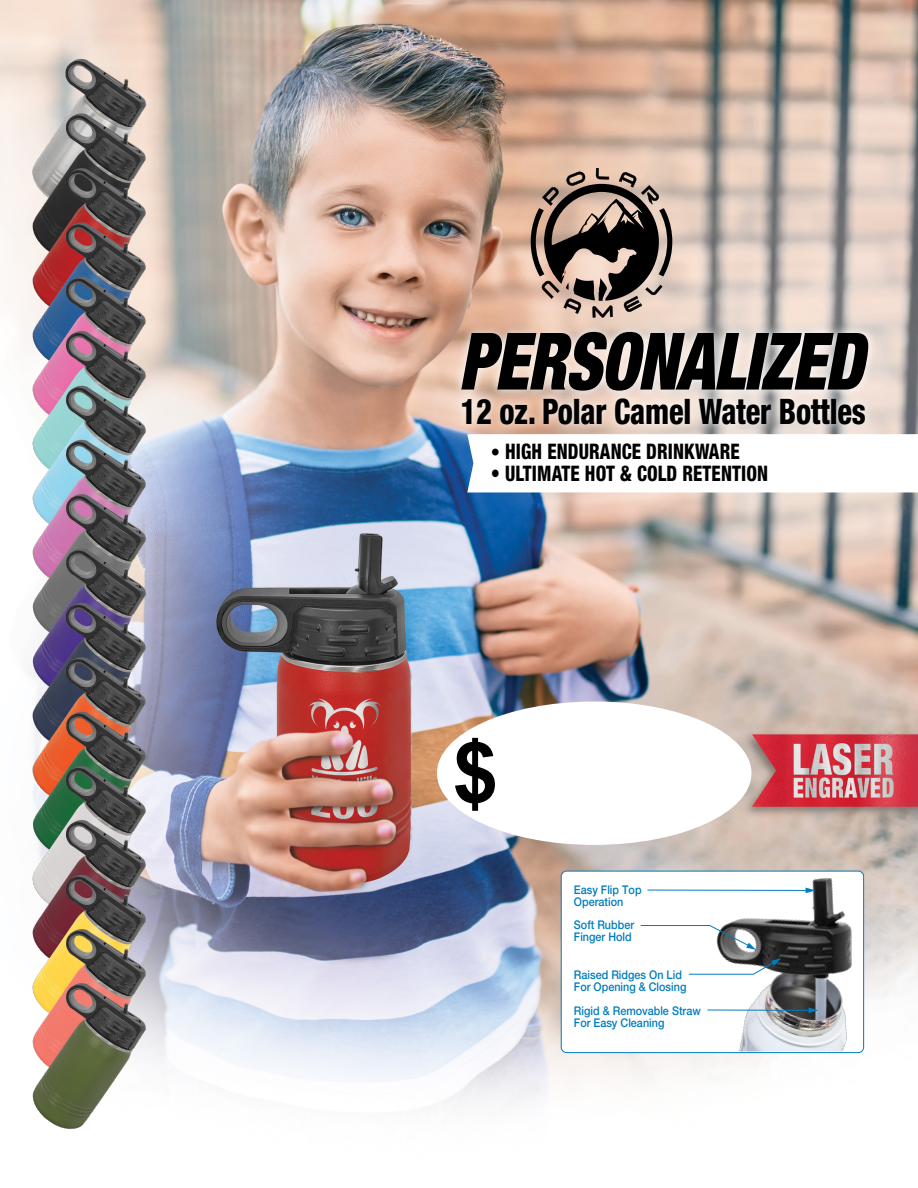
<style>
.page{position:relative;width:918px;height:1188px;background:#fff}
.page>*{position:absolute;margin:0;border:0;box-sizing:border-box;transform-origin:0 0}
.t1{font:700 83.55px "Arial";color:#000}
.t2{font:italic 900 condensed 79.2px "Helvetica Neue LT Std";letter-spacing:-.015em;color:#000;scale:.86 1}
.t3{font:800 condensed 35.25px "Helvetica Neue LT Std";letter-spacing:-.005em;color:#000;scale:.86 1}
.t4{font:800 condensed 21.45px "Helvetica Neue LT Std";letter-spacing:.01em;color:#000;scale:.86 1}
.Part_number_Descript{font:500 12px/12px "Helvetica Neue LT Std";color:#007dbe;scale:.9 1}
.s1{font-size:19.5px}
</style>
<div class="page">
<img style="left:0;top:0;width:918px;height:1105px">
<svg style="left:467px;top:434px;width:451px;height:58px"></svg>
<div style="left:741px;top:730px;width:177px;height:89px;background:#000;opacity:.36"></div>
<img style="left:752px;top:734px;width:166px;height:73px">
<img style="left:0;top:46px;width:175px;height:1083px">
<div style="left:437px;top:702px;width:315px;height:143px;background:#fff;border-radius:50%"></div>
<div style="left:561px;top:871px;width:303px;height:182px;background:#fff;border-radius:5px"></div>
<div style="left:561px;top:871px;width:303px;height:182px;border:1px solid #007dbe;border-radius:5px"></div>
<img style="left:690px;top:877px;width:162px;height:175px">
<svg style="left:640px;top:925px;width:116px;height:25px"></svg>
<svg style="left:688px;top:958px;width:93px;height:17px"></svg>
<hr style="left:647px;top:890px;width:159px;height:1px;background:#007dbe">
<svg style="left:806px;top:888px;width:9px;height:5px"></svg>
<hr style="left:707px;top:1010px;width:102px;height:1px;background:#007dbe">
<svg style="left:756px;top:1008px;width:139px;height:97px"></svg>
<svg style="left:531px;top:168px;width:141px;height:150px;background:#8c796e"></svg>
<svg style="left:453px;top:400px;width:421px;height:33px;background:#e7d6cc"></svg>
<svg style="left:452px;top:323px;width:425px;height:77px"></svg>
<p class="t2" style="left:459px;top:313px;width:472px">PERSONALIZED</p>
<p class="t3" style="left:461px;top:389px;width:473px">12 oz. Polar Camel Water Bottles</p>
<p class="t4" style="left:491px;top:438px;width:291px"><span class="s1">•</span> HIGH ENDURANCE DRINKWARE</p>
<p class="t4" style="left:491px;top:460px;width:324px">• ULTIMATE HOT &amp; COLD RETENTION</p>
<p class="t1" style="left:452px;top:718px;width:48px">$</p>
<p class="Part_number_Descript" style="left:574px;top:884px;width:77px">Easy Flip Top<br>Operation</p>
<p class="Part_number_Descript" style="left:574px;top:919px;width:68px">Soft Rubber<br>Finger Hold</p>
<p class="Part_number_Descript" style="left:574px;top:969px;width:126px">Raised Ridges On Lid<br>For Opening &amp; Closing</p>
<p class="Part_number_Descript" style="left:574px;top:1004px;width:142px">Rigid &amp; Removable Straw<br>For Easy Cleaning</p>
</div>
